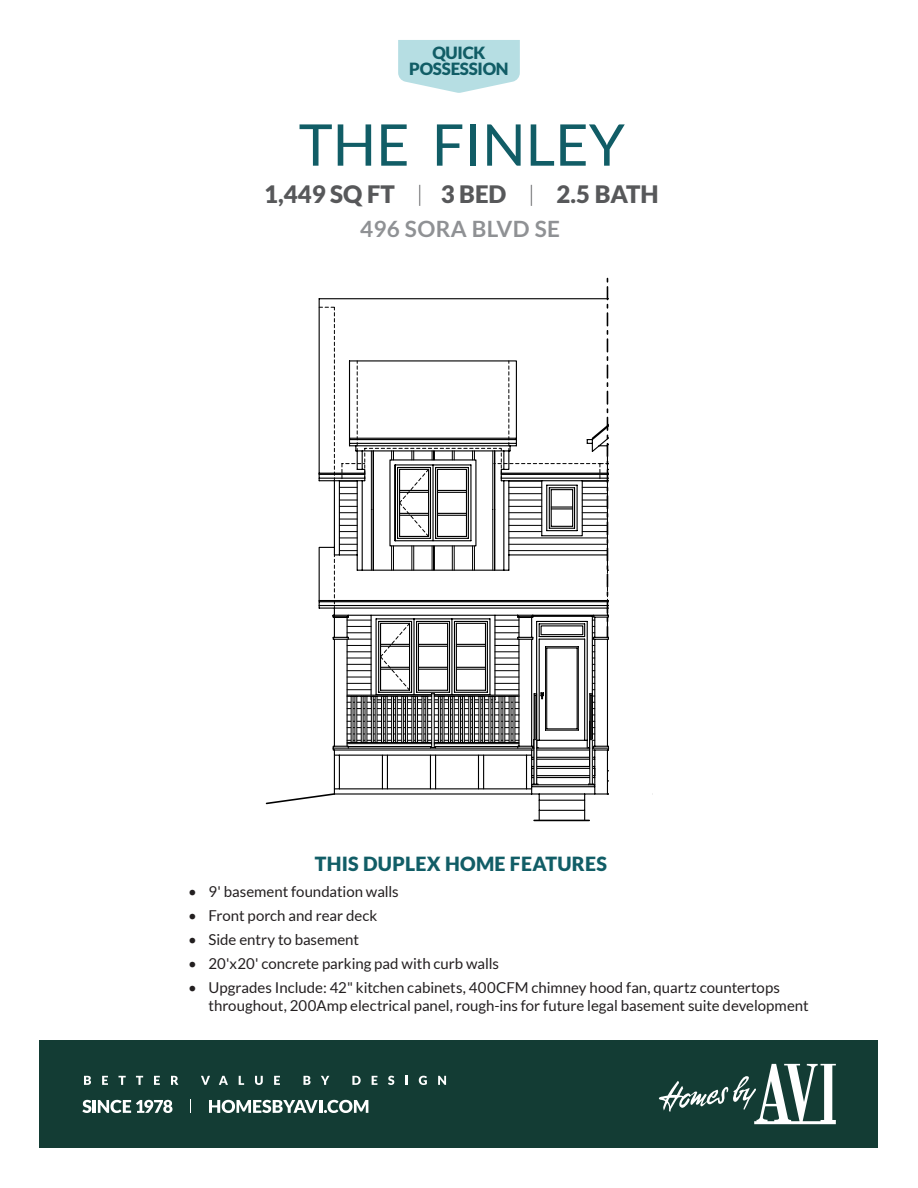
<style>
.page{position:relative;width:918px;height:1188px;background:#fff}
.page>*{position:absolute;margin:0;border:0;box-sizing:border-box;transform-origin:0 0}
._01_Header{font:57.6px "Lato";color:#115d66}
.t1{font:900 24px "Lato";color:#57585a}
._03_Address{font:700 22.5px "Lato";letter-spacing:.015em;color:#8f9194}
._04_Features{font:900 19.5px "Lato";letter-spacing:.015em;color:#115d66}
.t2{font:900 16.8px "Lato";letter-spacing:-.015em;color:#115d66}
.t3{font:15px/18px "Lato";color:#231f20}
.s1{font-weight:300;font-size:22.5px}
</style>
<div class="page">
<div style="left:40px;top:1040px;width:838px;height:108px;background:#133c34"></div>
<svg style="left:659px;top:1064px;width:177px;height:60px"></svg>
<svg style="left:84px;top:1076px;width:7px;height:9px"></svg>
<svg style="left:102px;top:1076px;width:6px;height:9px"></svg>
<svg style="left:119px;top:1076px;width:7px;height:9px"></svg>
<svg style="left:136px;top:1076px;width:7px;height:9px"></svg>
<svg style="left:154px;top:1076px;width:6px;height:9px"></svg>
<svg style="left:171px;top:1076px;width:7px;height:9px"></svg>
<svg style="left:201px;top:1076px;width:9px;height:9px"></svg>
<svg style="left:219px;top:1076px;width:9px;height:9px"></svg>
<svg style="left:239px;top:1076px;width:5px;height:9px"></svg>
<svg style="left:255px;top:1076px;width:8px;height:9px"></svg>
<svg style="left:274px;top:1076px;width:6px;height:9px"></svg>
<svg style="left:303px;top:1076px;width:8px;height:9px"></svg>
<svg style="left:321px;top:1076px;width:8px;height:9px"></svg>
<svg style="left:352px;top:1076px;width:9px;height:9px"></svg>
<svg style="left:372px;top:1076px;width:5px;height:9px"></svg>
<svg style="left:388px;top:1076px;width:6px;height:9px"></svg>
<svg style="left:406px;top:1076px;width:2px;height:9px"></svg>
<svg style="left:419px;top:1076px;width:8px;height:9px"></svg>
<svg style="left:438px;top:1076px;width:8px;height:9px"></svg>
<svg style="left:82px;top:1100px;width:90px;height:13px"></svg>
<svg style="left:209px;top:1100px;width:159px;height:13px"></svg>
<svg style="left:190px;top:1100px;width:1px;height:13px"></svg>
<svg style="left:398px;top:40px;width:122px;height:53px;background:#bfe2e6"></svg>
<svg style="left:318px;top:298px;width:335px;height:497px"></svg>
<hr style="left:607px;top:793px;width:44px;height:2px;background:#000">
<svg style="left:550px;top:279px;width:103px;height:342px"></svg>
<svg style="left:318px;top:306px;width:334px;height:385px"></svg>
<svg style="left:437px;top:490px;width:29px;height:3px"></svg>
<svg style="left:437px;top:513px;width:29px;height:3px"></svg>
<svg style="left:400px;top:490px;width:29px;height:3px"></svg>
<svg style="left:400px;top:513px;width:29px;height:3px"></svg>
<hr style="left:456px;top:646px;width:30px;height:1px;background:#000">
<hr style="left:456px;top:644px;width:30px;height:1px;background:#000">
<hr style="left:456px;top:669px;width:30px;height:1px;background:#000">
<hr style="left:456px;top:667px;width:30px;height:1px;background:#000">
<hr style="left:418px;top:646px;width:30px;height:1px;background:#000">
<hr style="left:418px;top:644px;width:30px;height:1px;background:#000">
<hr style="left:418px;top:669px;width:30px;height:1px;background:#000">
<hr style="left:418px;top:667px;width:30px;height:1px;background:#000">
<svg style="left:381px;top:644px;width:29px;height:3px"></svg>
<svg style="left:381px;top:667px;width:29px;height:3px"></svg>
<hr style="left:590px;top:695px;width:1px;height:45px;background:#000">
<hr style="left:591px;top:695px;width:1px;height:45px;background:#000">
<hr style="left:534px;top:695px;width:1px;height:45px;background:#000">
<hr style="left:536px;top:695px;width:1px;height:45px;background:#000">
<hr style="left:478px;top:755px;width:1px;height:34px;background:#000">
<hr style="left:483px;top:755px;width:1px;height:34px;background:#000">
<hr style="left:387px;top:755px;width:1px;height:34px;background:#000">
<hr style="left:382px;top:755px;width:1px;height:34px;background:#000">
<hr style="left:435px;top:755px;width:1px;height:34px;background:#000">
<hr style="left:430px;top:755px;width:1px;height:34px;background:#000">
<svg style="left:265px;top:792px;width:71px;height:13px"></svg>
<hr style="left:532px;top:784px;width:63px;height:1px;background:#000">
<hr style="left:532px;top:775px;width:63px;height:1px;background:#000">
<hr style="left:532px;top:786px;width:63px;height:1px;background:#000">
<hr style="left:532px;top:777px;width:63px;height:1px;background:#000">
<svg style="left:594px;top:768px;width:1px;height:25px"></svg>
<svg style="left:531px;top:768px;width:1px;height:25px"></svg>
<hr style="left:532px;top:793px;width:75px;height:2px;background:#000">
<hr style="left:334px;top:793px;width:198px;height:2px;background:#000">
<hr style="left:607px;top:780px;width:44px;height:1px;background:#000">
<hr style="left:607px;top:770px;width:44px;height:1px;background:#000">
<hr style="left:539px;top:800px;width:46px;height:1px;background:#000">
<svg style="left:539px;top:795px;width:1px;height:25px"></svg>
<svg style="left:584px;top:795px;width:1px;height:25px"></svg>
<hr style="left:539px;top:810px;width:46px;height:1px;background:#000">
<hr style="left:534px;top:820px;width:55px;height:1px;background:#000">
<svg style="left:347px;top:693px;width:172px;height:55px"></svg>
<hr style="left:356px;top:696px;width:1px;height:46px;background:#000">
<hr style="left:353px;top:696px;width:1px;height:46px;background:#000">
<hr style="left:351px;top:696px;width:1px;height:46px;background:#000">
<hr style="left:355px;top:696px;width:1px;height:46px;background:#000">
<hr style="left:367px;top:696px;width:1px;height:46px;background:#000">
<hr style="left:363px;top:696px;width:1px;height:46px;background:#000">
<hr style="left:361px;top:696px;width:1px;height:46px;background:#000">
<hr style="left:365px;top:696px;width:1px;height:46px;background:#000">
<hr style="left:377px;top:696px;width:1px;height:46px;background:#000">
<hr style="left:373px;top:696px;width:1px;height:46px;background:#000">
<hr style="left:371px;top:696px;width:1px;height:46px;background:#000">
<hr style="left:375px;top:696px;width:1px;height:46px;background:#000">
<hr style="left:387px;top:696px;width:1px;height:46px;background:#000">
<hr style="left:383px;top:696px;width:1px;height:46px;background:#000">
<hr style="left:381px;top:696px;width:1px;height:46px;background:#000">
<hr style="left:385px;top:696px;width:1px;height:46px;background:#000">
<hr style="left:397px;top:696px;width:1px;height:46px;background:#000">
<hr style="left:393px;top:696px;width:1px;height:46px;background:#000">
<hr style="left:391px;top:696px;width:1px;height:46px;background:#000">
<hr style="left:395px;top:696px;width:1px;height:46px;background:#000">
<hr style="left:407px;top:696px;width:1px;height:46px;background:#000">
<hr style="left:403px;top:696px;width:1px;height:46px;background:#000">
<hr style="left:401px;top:696px;width:1px;height:46px;background:#000">
<hr style="left:405px;top:696px;width:1px;height:46px;background:#000">
<hr style="left:417px;top:696px;width:1px;height:46px;background:#000">
<hr style="left:413px;top:696px;width:1px;height:46px;background:#000">
<hr style="left:411px;top:696px;width:1px;height:46px;background:#000">
<hr style="left:415px;top:696px;width:1px;height:46px;background:#000">
<hr style="left:427px;top:696px;width:1px;height:46px;background:#000">
<hr style="left:423px;top:696px;width:1px;height:46px;background:#000">
<hr style="left:422px;top:696px;width:1px;height:46px;background:#000">
<hr style="left:425px;top:696px;width:1px;height:46px;background:#000">
<hr style="left:434px;top:742px;width:85px;height:1px;background:#000">
<hr style="left:434px;top:743px;width:85px;height:1px;background:#000">
<hr style="left:434px;top:695px;width:85px;height:1px;background:#000">
<hr style="left:434px;top:696px;width:85px;height:1px;background:#000">
<hr style="left:509px;top:696px;width:1px;height:46px;background:#000">
<hr style="left:513px;top:696px;width:1px;height:46px;background:#000">
<hr style="left:515px;top:696px;width:1px;height:46px;background:#000">
<hr style="left:511px;top:696px;width:1px;height:46px;background:#000">
<hr style="left:499px;top:696px;width:1px;height:46px;background:#000">
<hr style="left:503px;top:696px;width:1px;height:46px;background:#000">
<hr style="left:504px;top:696px;width:1px;height:46px;background:#000">
<hr style="left:501px;top:696px;width:1px;height:46px;background:#000">
<hr style="left:488px;top:696px;width:1px;height:46px;background:#000">
<hr style="left:492px;top:696px;width:1px;height:46px;background:#000">
<hr style="left:494px;top:696px;width:1px;height:46px;background:#000">
<hr style="left:491px;top:696px;width:1px;height:46px;background:#000">
<hr style="left:479px;top:696px;width:1px;height:46px;background:#000">
<hr style="left:482px;top:696px;width:1px;height:46px;background:#000">
<hr style="left:484px;top:696px;width:1px;height:46px;background:#000">
<hr style="left:480px;top:696px;width:1px;height:46px;background:#000">
<hr style="left:468px;top:696px;width:1px;height:46px;background:#000">
<hr style="left:472px;top:696px;width:1px;height:46px;background:#000">
<hr style="left:474px;top:696px;width:1px;height:46px;background:#000">
<hr style="left:470px;top:696px;width:1px;height:46px;background:#000">
<hr style="left:458px;top:696px;width:1px;height:46px;background:#000">
<hr style="left:462px;top:696px;width:1px;height:46px;background:#000">
<hr style="left:464px;top:696px;width:1px;height:46px;background:#000">
<hr style="left:460px;top:696px;width:1px;height:46px;background:#000">
<hr style="left:448px;top:696px;width:1px;height:46px;background:#000">
<hr style="left:452px;top:696px;width:1px;height:46px;background:#000">
<hr style="left:454px;top:696px;width:1px;height:46px;background:#000">
<hr style="left:450px;top:696px;width:1px;height:46px;background:#000">
<hr style="left:438px;top:696px;width:1px;height:46px;background:#000">
<hr style="left:442px;top:696px;width:1px;height:46px;background:#000">
<hr style="left:444px;top:696px;width:1px;height:46px;background:#000">
<hr style="left:440px;top:696px;width:1px;height:46px;background:#000">
<div style="left:534px;top:739px;width:3px;height:46px;border:1px solid #000"></div>
<div style="left:589px;top:739px;width:4px;height:46px;border:1px solid #000"></div>
<div style="left:609px;top:270px;width:42px;height:562px;background:#fff"></div>
<hr style="left:347px;top:639px;width:1px;height:107px;background:#000">
<svg style="left:592px;top:748px;width:17px;height:1px"></svg>
<hr style="left:333px;top:748px;width:201px;height:1px;background:#000">
<hr style="left:537px;top:748px;width:53px;height:1px;background:#000">
<p class="t2" style="left:432px;top:43px;width:55px">QUICK</p>
<p class="t2" style="left:409px;top:59px;width:101px">POSSESSION</p>
<p class="_01_Header" style="left:299px;top:113px;width:328px">THE FINLEY</p>
<p class="t1" style="left:264px;top:180px;width:396px">1,449 SQ FT <span class="s1">|</span> 3 BED <span class="s1">|</span> 2.5 BATH</p>
<p class="_03_Address" style="left:360px;top:216px;width:201px">496 SORA BLVD SE</p>
<p class="_04_Features" style="left:315px;top:852px;width:294px">THIS DUPLEX HOME FEATURES</p>
<p class="t3" style="left:188px;top:882px;width:212px">• 9' basement foundation walls</p>
<p class="t3" style="left:188px;top:906px;width:191px">• Front porch and rear deck</p>
<p class="t3" style="left:188px;top:930px;width:172px">• Side entry to basement</p>
<p class="t3" style="left:188px;top:954px;width:312px">• 20'x20' concrete parking pad with curb walls</p>
<p class="t3" style="left:209px;top:978px;width:602px;text-indent:-20px">• Upgrades Include: 42" kitchen cabinets, 400CFM chimney hood fan, quartz countertops throughout, 200Amp electrical panel, rough-ins for future legal basement suite development</p>
</div>
